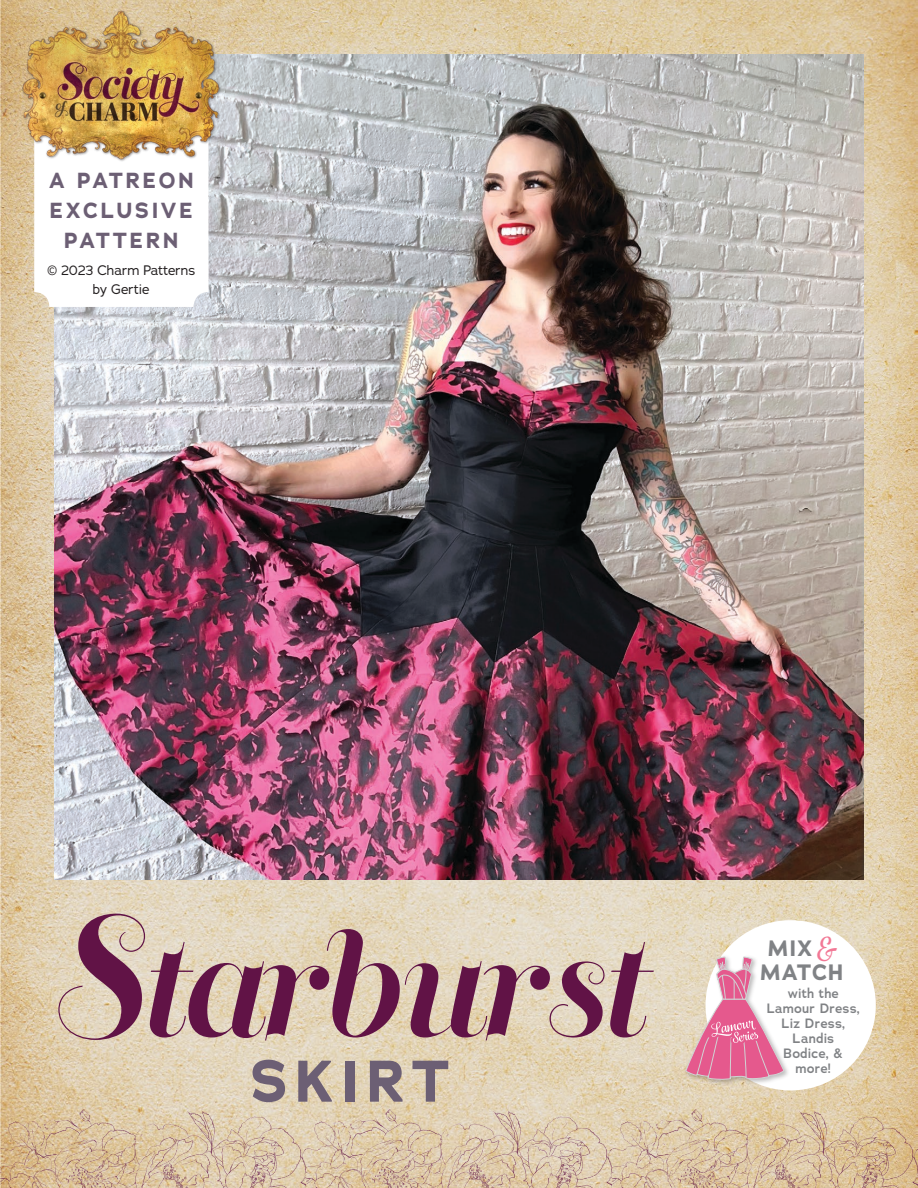
<style>
.page{position:relative;width:918px;height:1188px;background:#fff}
.page>*{position:absolute;margin:0;border:0;box-sizing:border-box;transform-origin:0 0}
.Body{font:135.6px "Memoriam Pro Headline";color:#611346}
.Section_subhead{font:700 58.5px "Adrianna";letter-spacing:.13em;color:#6c5f74}
.t1{font:700 22.2px/24px "Adrianna";letter-spacing:.055em;color:#808285;text-align:center}
.Section_subhead-2{font:700 21.75px/30px "Adrianna";letter-spacing:.13em;color:#6c5f74;text-align:center}
.t2{font:600 13.5px/15px "Adrianna";letter-spacing:.01em;color:#808285;text-align:center}
.Sidebar{font:13.5px/19.5px "Adrianna";color:#231f20;text-align:center}
.s1{font-family:"Jazz Script 1";font-weight:400;font-size:29.4px;color:#f27895}
</style>
<div class="page">
<img style="left:0;top:0;width:918px;height:1110px">
<img style="left:54px;top:54px;width:810px;height:826px">
<svg style="left:34px;top:163px;width:175px;height:144px"></svg>
<div style="left:706px;top:920px;width:170px;height:170px;background:#fff;border-radius:50%"></div>
<img style="left:681px;top:953px;width:107px;height:135px">
<svg style="left:685px;top:954px;width:100px;height:134px"></svg>
<img style="left:0;top:1110px;width:918px;height:78px">
<img style="left:20px;top:4px;width:202px;height:159px">
<p class="Section_subhead-2" style="left:49px;top:165px;width:146px">A PATREON<br>EXCLUSIVE<br>PATTERN</p>
<p class="Sidebar" style="left:47px;top:260px;width:150px">© 2023 Charm Patterns by Gertie</p>
<p class="Body" style="left:56px;top:904px;width:590px">Starburst</p>
<p class="Section_subhead" style="left:251px;top:1042px;width:200px">SKIRT</p>
<p class="t1" style="left:761px;top:936px;width:84px">MIX <span class="s1">&amp;<br></span>MATCH</p>
<p class="t2" style="left:766px;top:986px;width:95px">with the<br>Lamour Dress,<br>Liz Dress,<br>Landis<br>Bodice, &amp;</p>
<p class="t2" style="left:796px;top:1061px;width:37px">more!</p>
</div>
